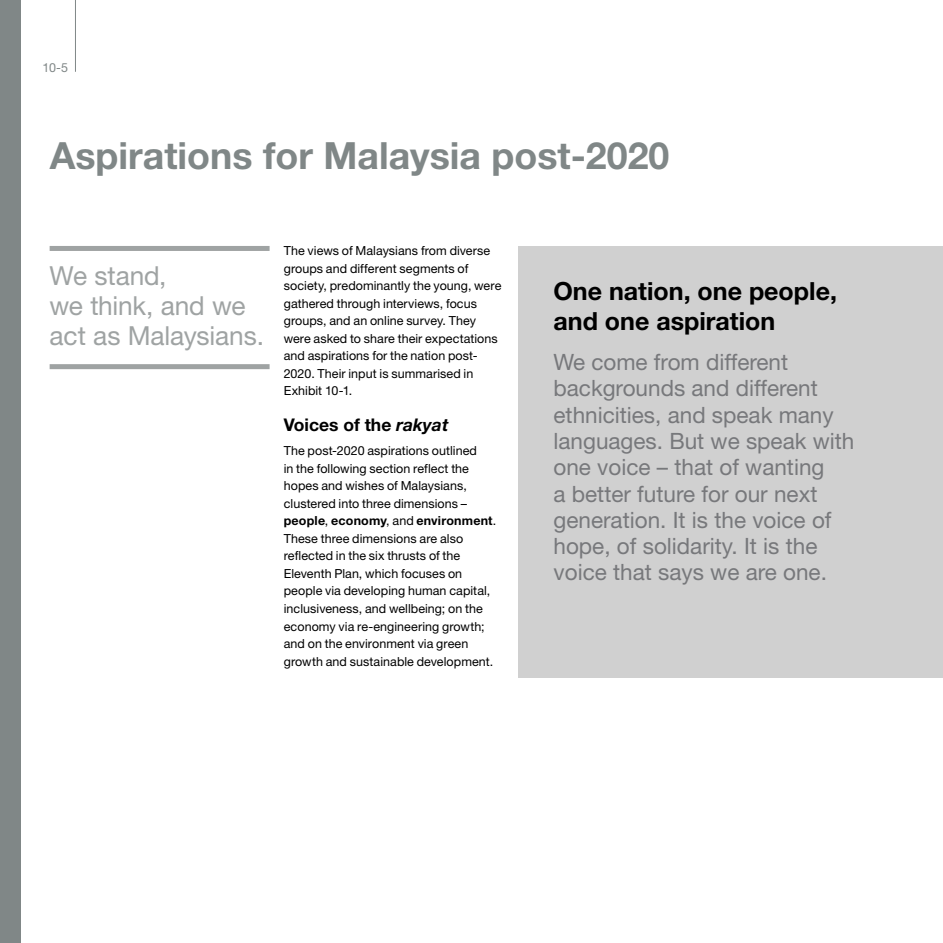
<style>
.page{position:relative;width:943px;height:943px;background:#fff}
.page>*{position:absolute;margin:0;border:0;box-sizing:border-box;transform-origin:0 0}
.t1{font:700 37.5px "Helvetica Neue LT Std";color:#808787}
.t2{font:26.25px/30px "Helvetica Neue LT Std";letter-spacing:-.005em;color:#9fa3a3}
.t3{font:700 25px/30px "Helvetica Neue LT Std";color:#000}
.t4{font:22.5px/26.2px "Helvetica Neue LT Std";color:#77787b}
.t5{font:700 17.5px "Helvetica Neue LT Std";color:#000}
.t6{font:12.5px/17.5px "Helvetica Neue LT Std";letter-spacing:.005em;color:#000}
.t7{font:12.5px "Helvetica Neue LT Std";color:#808787}
.s1{font-style:italic}
.s2{font-weight:700}
</style>
<div class="page">
<div style="left:0;top:0;width:21px;height:943px;background:#808787"></div>
<hr style="left:75px;top:0;width:1px;height:72px;background:#808787">
<div style="left:518px;top:246px;width:425px;height:431px;background:#d0d0d0"></div>
<div style="left:50px;top:246px;width:219px;height:5px;background:#9fa3a3"></div>
<div style="left:50px;top:364px;width:219px;height:5px;background:#9fa3a3"></div>
<p class="t7" style="left:42px;top:60px;width:27px">10-5</p>
<h1 class="t1" style="left:50px;top:132px;width:621px">Aspirations for Malaysia post-2020</h1>
<h2 class="t2" style="left:50px;top:261px;width:216px">We stand,<br>we think, and we act as Malaysians.</h2>
<p class="t6" style="left:284px;top:242px;width:219px">The views of Malaysians from diverse groups and different segments of society, predominantly the young, were gathered through interviews, focus groups, and an online survey. They were asked to share their expectations and aspirations for the nation post-2020. Their input is summarised in Exhibit 10-1.</p>
<h3 class="t5" style="left:284px;top:414px;width:166px">Voices of the <span class="s1">rakyat</span></h3>
<p class="t6" style="left:284px;top:442px;width:214px">The post-2020 aspirations outlined<br>in the following section reflect the hopes and wishes of Malaysians, clustered into three dimensions – <span class="s2">people</span>, <span class="s2">economy</span>, and <span class="s2">environment</span>.<br>These three dimensions are also reflected in the six thrusts of the Eleventh Plan, which focuses on people via developing human capital, inclusiveness, and wellbeing; on the economy via re-engineering growth; and on the environment via green growth and sustainable development.</p>
<h3 class="t3" style="left:553px;top:275px;width:285px">One nation, one people, and one aspiration</h3>
<p class="t4" style="left:553px;top:349px;width:302px">We come from different backgrounds and different ethnicities, and speak many languages. But we speak with one voice – that of wanting<br>a better future for our next generation. It is the voice of hope, of solidarity. It is the voice that says we are one.</p>
</div>
